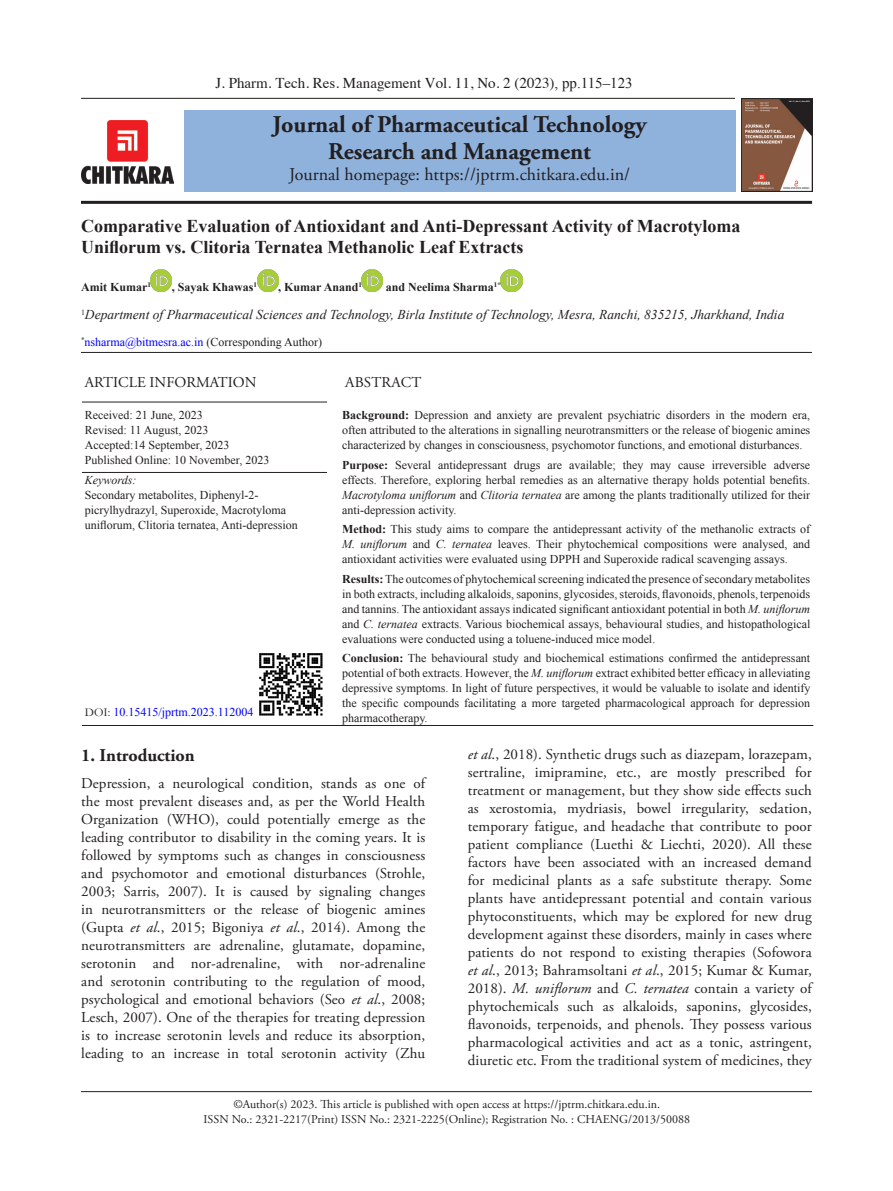
<style>
.page{position:relative;width:893px;height:1191px;background:#fff}
.page>*{position:absolute;margin:0;border:0;box-sizing:border-box;transform-origin:0 0}
.t1{font:700 24px/27px "Adobe Garamond Pro";color:#231f20;text-align:center}
.CT{font:700 18px/21px "Times New Roman";color:#231f20}
.t2{font:18px "Adobe Garamond Pro";color:#231f20}
.t3{font:700 18px "Adobe Garamond Pro";color:#231f20}
.TX{font:15px/18px "Adobe Garamond Pro";letter-spacing:.005em;color:#231f20;text-align:justify}
.doi{font:15px "Times";color:#231f20}
.abstract_title{font:15px "Adobe Garamond Pro";letter-spacing:.015em;color:#231f20}
.Address{font:italic 13.5px "Times New Roman";color:#231f20}
.abstract{font:12px/15px "Times New Roman";color:#231f20;text-align:justify}
.Keyword{font:12px/15px "Times New Roman";color:#231f20}
.Footer_txt{font:12px "Adobe Garamond Pro";color:#231f20}
.doi-2{font:12px "Adobe Garamond Pro";color:#231f20}
.date{font:12px/15px "Times New Roman";color:#231f20}
.Author{font:700 12px "Times New Roman";color:#231f20}
.email{font:12px "Times New Roman";color:#00f}
.pub-online{font:12px "Times New Roman";color:#231f20}
.Footer_txt-2{font:12px "Times New Roman";color:#00f}
.t4{font:700 1.8px "Arial";color:#fff}
.s1{font-family:"Times New Roman"}
.s2{color:#231f20}
.s3{font-weight:700}
.s4{font-style:italic}
.s5{font-family:"Garamond";color:#231f20}
.s6{color:#212121}
</style>
<div class="page">
<hr style="left:81px;top:201px;width:731px;height:3px;background:#231f20">
<div style="left:184px;top:110px;width:551px;height:81px;background:#8fb2dd"></div>
<img style="left:742px;top:98px;width:70px;height:93px">
<hr style="left:81px;top:1091px;width:731px;height:1px;background:#231f20">
<hr style="left:81px;top:98px;width:654px;height:1px;background:#231f20">
<img style="left:81px;top:121px;width:93px;height:63px">
<hr style="left:81px;top:352px;width:731px;height:1px;background:#231f20">
<img style="left:151px;top:270px;width:21px;height:21px">
<img style="left:257px;top:270px;width:21px;height:21px">
<img style="left:362px;top:270px;width:21px;height:21px">
<img style="left:501px;top:270px;width:21px;height:21px">
<hr style="left:82px;top:402px;width:245px;height:1px;background:#231f20">
<hr style="left:82px;top:472px;width:245px;height:1px;background:#231f20">
<hr style="left:327px;top:725px;width:486px;height:1px;background:#231f20">
<hr style="left:82px;top:725px;width:245px;height:1px;background:#231f20">
<img style="left:259px;top:653px;width:64px;height:63px">
<p class="doi" style="left:215px;top:69px;width:419px">J. Pharm. Tech. Res. Management Vol. 11, No. 2 (2023)<span class="s1">, pp.115–123</span></p>
<h1 class="t1" style="left:273px;top:112px;width:375px">Journal of Pharmaceutical Technology<br>Research and Management</h1>
<p class="t2" style="left:289px;top:164px;width:342px">Journal homepage: https://jptrm.chitkara.edu.in/</p>
<p class="t4" style="left:789px;top:100px;width:22px">Vol. 11 | No. 2 | Nov 2023</p>
<p class="CT" style="left:81px;top:215px;width:661px">Comparative Evaluation of Antioxidant and Anti-Depressant Activity of Macrotyloma<br>Uniflorum vs. Clitoria Ternatea Methanolic Leaf Extracts</p>
<p class="Author" style="left:81px;top:278px;width:71px">Amit Kumar<sup>1</sup></p>
<p class="Author" style="left:172px;top:278px;width:87px">, Sayak Khawas<sup>1</sup></p>
<p class="Author" style="left:278px;top:278px;width:85px">, Kumar Anand<sup>1</sup></p>
<p class="Author" style="left:386px;top:278px;width:116px">and Neelima Sharma<sup>1*</sup></p>
<p class="Address" style="left:81px;top:305px;width:705px"><sup>1</sup>Department of Pharmaceutical Sciences and Technology, Birla Institute of Technology, Mesra, Ranchi, 835215, Jharkhand, India</p>
<p class="email" style="left:81px;top:334px;width:243px"><sup>*</sup>nsharma@bitmesra.ac.in <span class="s2">(Corresponding Author)</span></p>
<h4 class="TX" style="left:85px;top:373px;width:173px">ARTICLE INFORMATION</h4>
<p class="abstract_title" style="left:345px;top:373px;width:78px">ABSTRACT</p>
<p class="date" style="left:85px;top:408px;width:146px">Received: 21 June, 2023<br>Revised: 11 August, 2023<br>Accepted:14 September, 2023</p>
<p class="pub-online" style="left:85px;top:452px;width:186px">Published Online: 10 November, 2023</p>
<p class="abstract" style="left:342px;top:408px;width:470px"><span class="s3">Background:</span> Depression and anxiety are prevalent psychiatric disorders in the modern era, often attributed to the alterations in signalling neurotransmitters or the release of biogenic amines characterized by changes in consciousness, psychomotor functions, and emotional disturbances.</p>
<p class="abstract" style="left:342px;top:457px;width:470px"><span class="s3">Purpose:</span> Several antidepressant drugs are available; they may cause irreversible adverse effects. Therefore, exploring herbal remedies as an alternative therapy holds potential benefits.<br><span class="s4">Macrotyloma uniflorum</span> and <span class="s4">Clitoria ternatea</span> are among the plants traditionally utilized for their anti-depression activity.</p>
<p class="abstract" style="left:342px;top:522px;width:470px"><span class="s3">Method:</span> This study aims to compare the antidepressant activity of the methanolic extracts of <span class="s4">M. uniflorum</span> and <span class="s4">C. ternatea</span> leaves. Their phytochemical compositions were analysed, and antioxidant activities were evaluated using DPPH and Superoxide radical scavenging assays.</p>
<p class="abstract" style="left:342px;top:571px;width:470px"><span class="s3">Results:</span> The outcomes of phytochemical screening indicated the presence of secondary metabolites in both extracts, including alkaloids, saponins, glycosides, steroids, flavonoids, phenols, terpenoids and tannins. The antioxidant assays indicated significant antioxidant potential in both <span class="s4">M. uniflorum </span>and <span class="s4">C. ternatea</span> extracts. Various biochemical assays, behavioural studies, and histopathological evaluations were conducted using a toluene-induced mice model.</p>
<p class="abstract" style="left:342px;top:651px;width:470px"><span class="s3">Conclusion:</span> The behavioural study and biochemical estimations confirmed the antidepressant potential of both extracts. However, the <span class="s4">M. uniflorum</span> extract exhibited better efficacy in alleviating depressive symptoms. In light of future perspectives, it would be valuable to isolate and identify the specific compounds facilitating a more targeted pharmacological approach for depression pharmacotherapy.</p>
<p class="Keyword" style="left:85px;top:472px;width:214px"><span class="s4">Keywords:<br></span>Secondary metabolites, Diphenyl-2- picrylhydrazyl, Superoxide, Macrotyloma uniflorum, Clitoria ternatea, Anti-depression</p>
<p class="Footer_txt-2" style="left:85px;top:704px;width:170px"><span class="s5">DOI:</span> 10.15415/jprtm.2023.112004</p>
<h1 class="t3" style="left:81px;top:744px;width:115px">1. Introduction</h1>
<p class="TX" style="left:81px;top:774px;width:345px">Depression, a neurological condition, stands as one of the most prevalent diseases and, as per the World Health Organization (WHO), could potentially emerge as the leading contributor to disability in the coming years. It is followed by symptoms such as changes in consciousness and psychomotor and emotional disturbances (<span class="s6">Strohle, 2003</span>; Sarris, 2007). It is caused by signaling changes in neurotransmitters or the release of biogenic amines (Gupta <span class="s4">et al</span>., 2015; Bigoniya <span class="s4">et al</span>., 2014). Among the neurotransmitters are adrenaline, glutamate, dopamine, serotonin and nor-adrenaline, with nor-adrenaline and serotonin contributing to the regulation of mood, psychological and emotional behaviors (Seo <span class="s4">et al</span>., 2008; Lesch, 2007). One of the therapies for treating depression is to increase serotonin levels and reduce its absorption, leading to an increase in total serotonin activity (Zhu</p>
<p class="TX" style="left:468px;top:745px;width:345px"><span class="s4">et al</span>., 2018). Synthetic drugs such as diazepam, lorazepam, sertraline, imipramine, etc., are mostly prescribed for treatment or management, but they show side effects such as xerostomia, mydriasis, bowel irregularity, sedation, temporary fatigue, and headache that contribute to poor patient compliance (Luethi &amp; Liechti, 2020). All these factors have been associated with an increased demand for medicinal plants as a safe substitute therapy. Some plants have antidepressant potential and contain various phytoconstituents, which may be explored for new drug development against these disorders, mainly in cases where patients do not respond to existing therapies (Sofowora <span class="s4">et al</span>., 2013; Bahramsoltani <span class="s4">et al</span>., 2015; Kumar &amp; Kumar, 2018). <span class="s4">M. uniflorum</span> and <span class="s4">C. ternatea</span> contain a variety of phytochemicals such as alkaloids, saponins, glycosides, flavonoids, terpenoids, and phenols. They possess various pharmacological activities and act as a tonic, astringent, diuretic etc. From the traditional system of medicines, they</p>
<p class="Footer_txt" style="left:233px;top:1097px;width:428px">©Author(s) 2023. This article is published with open access at https://jptrm.chitkara.edu.in.</p>
<p class="doi-2" style="left:204px;top:1112px;width:488px">ISSN No.: 2321-2217(Print) ISSN No.: 2321-2225(Online); Registration No. : CHAENG/2013/50088</p>
</div>
